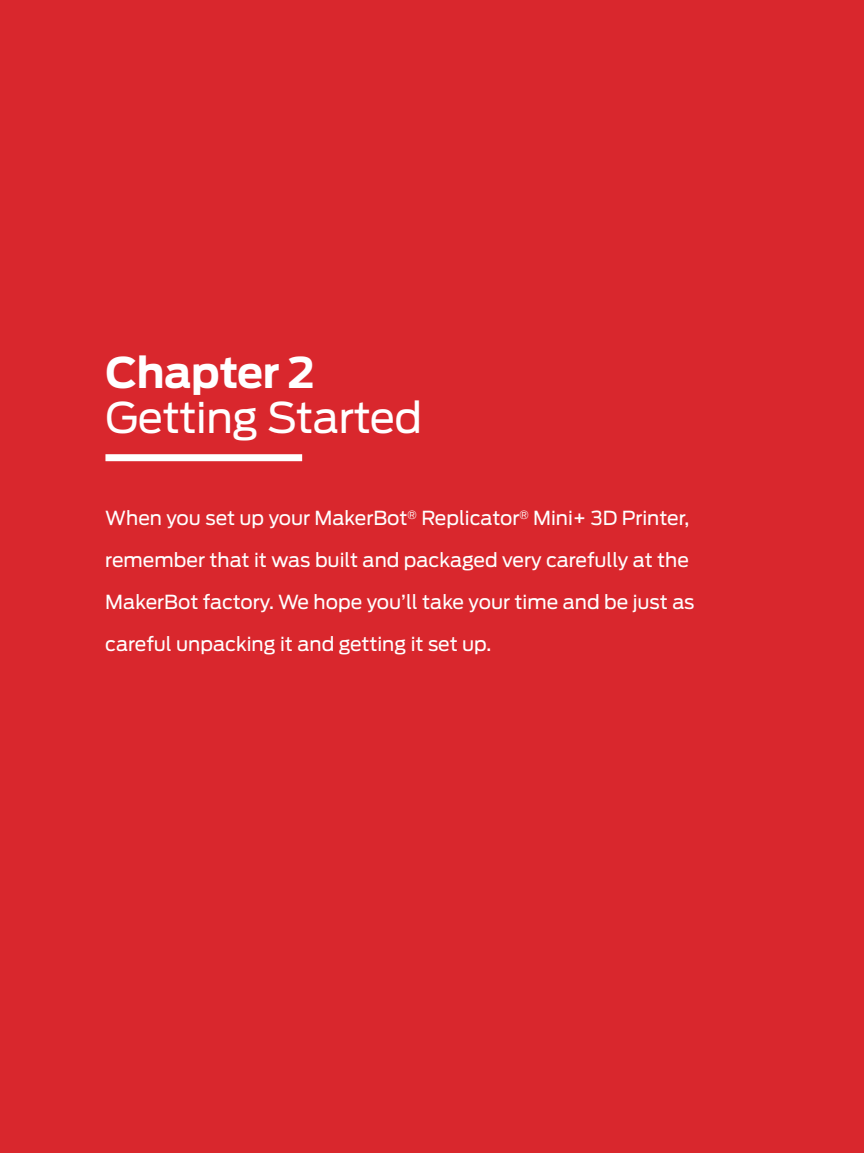
<style>
.page{position:relative;width:864px;height:1153px;background:#fff}
.page>*{position:absolute;margin:0;border:0;box-sizing:border-box;transform-origin:0 0}
.t1{font:42px "Antenna";letter-spacing:-.015em;color:#fff}
.t2{font:700 42px "Antenna";letter-spacing:-.01em;color:#fff}
.t3{font:19.25px/42px "Antenna";color:#fff}
</style>
<div class="page">
<div style="left:0;top:0;width:863px;height:1153px;background:#d9272d"></div>
<div style="left:105px;top:454px;width:197px;height:7px;background:#fff"></div>
<h1 class="t2" style="left:105px;top:347px;width:211px">Chapter 2</h1>
<h1 class="t1" style="left:105px;top:393px;width:318px">Getting Started</h1>
<p class="t3" style="left:105px;top:497px;width:590px">When you set up your MakerBot<sup>®</sup> Replicator<sup>®</sup> Mini+ 3D Printer, remember that it was built and packaged very carefully at the MakerBot factory. We hope you’ll take your time and be just as careful unpacking it and getting it set up.</p>
</div>
